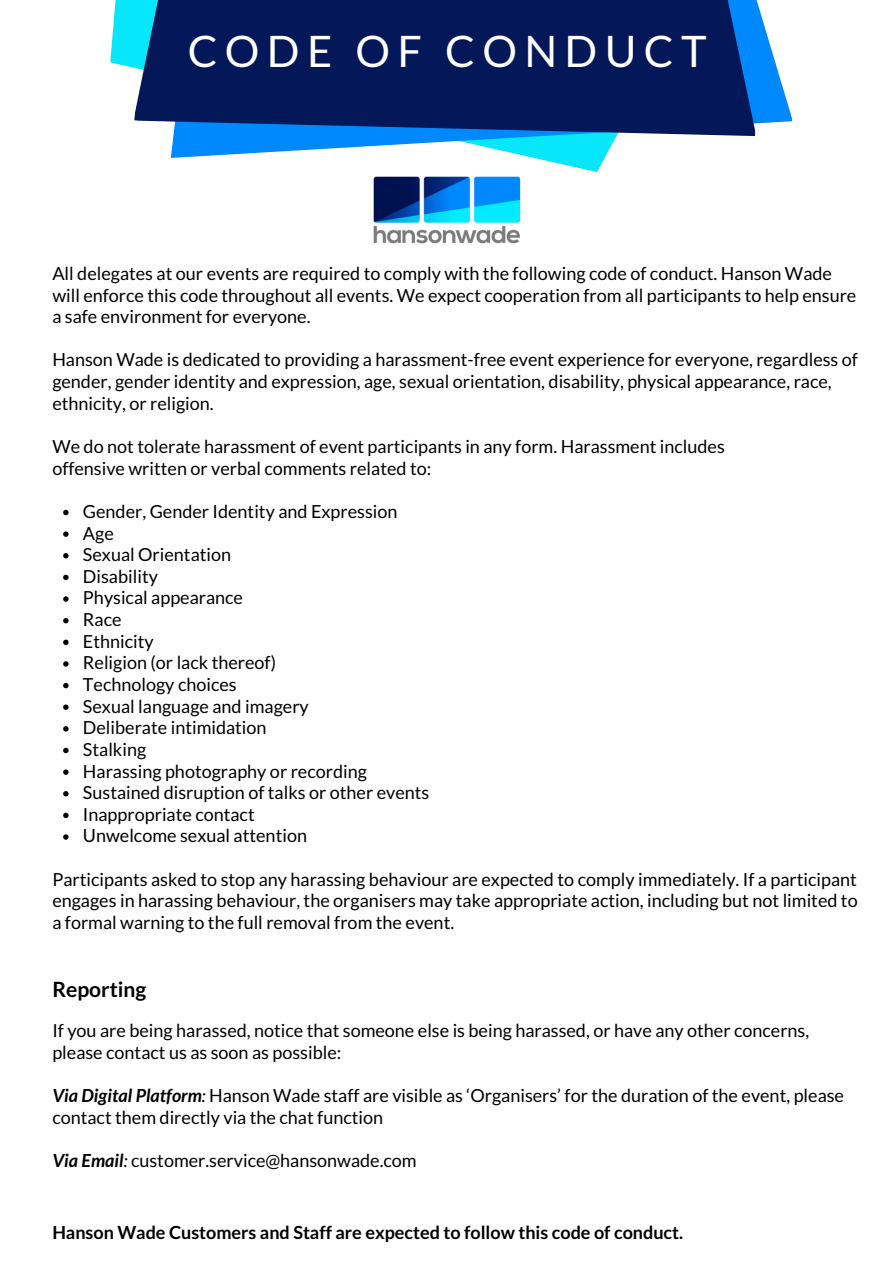
<style>
.page{position:relative;width:894px;height:1264px;background:#fff}
.page>*{position:absolute;margin:0;border:0;box-sizing:border-box;transform-origin:0 0}
.t1{font:43.35px "Lato";letter-spacing:.17em;color:#fff}
.t2{font:700 21px "Lato";color:#000}
.t3{font:18px/21.6px "Lato";color:#000}
.t4{font:700 18px "Lato";color:#000}
.s1{font-weight:700;font-style:italic}
.s2{font-style:italic}
</style>
<div class="page">
<svg style="left:63px;top:510px;width:6px;height:5px"></svg>
<svg style="left:63px;top:531px;width:6px;height:6px"></svg>
<svg style="left:63px;top:553px;width:6px;height:5px"></svg>
<svg style="left:63px;top:574px;width:6px;height:6px"></svg>
<svg style="left:63px;top:596px;width:6px;height:5px"></svg>
<svg style="left:63px;top:618px;width:6px;height:5px"></svg>
<svg style="left:63px;top:639px;width:6px;height:6px"></svg>
<svg style="left:63px;top:661px;width:6px;height:5px"></svg>
<svg style="left:63px;top:683px;width:6px;height:5px"></svg>
<svg style="left:63px;top:704px;width:6px;height:6px"></svg>
<svg style="left:63px;top:726px;width:6px;height:5px"></svg>
<svg style="left:63px;top:747px;width:6px;height:6px"></svg>
<svg style="left:63px;top:769px;width:6px;height:5px"></svg>
<svg style="left:63px;top:791px;width:6px;height:5px"></svg>
<svg style="left:63px;top:812px;width:6px;height:6px"></svg>
<svg style="left:63px;top:834px;width:6px;height:5px"></svg>
<svg style="left:110px;top:0;width:24px;height:68px;background:#2ee9fb"></svg>
<svg style="left:134px;top:0;width:645px;height:172px;fill:#041859"></svg>
<img style="left:373px;top:176px;width:148px;height:68px">
<h1 class="t1" style="left:188px;top:24px;width:520px">CODE OF CONDUCT</h1>
<p class="t3" style="left:52px;top:262px;width:805px">All delegates at our events are required to comply with the following code of conduct. Hanson Wade will enforce this code throughout all events. We expect cooperation from all participants to help ensure a safe environment for everyone.</p>
<p class="t3" style="left:52px;top:349px;width:806px">Hanson Wade is dedicated to providing a harassment-free event experience for everyone, regardless of gender, gender identity and expression, age, sexual orientation, disability, physical appearance, race, ethnicity, or religion.</p>
<p class="t3" style="left:52px;top:435px;width:673px">We do not tolerate harassment of event participants in any form. Harassment includes offensive written or verbal comments related to:</p>
<p class="t3" style="left:83px;top:500px;width:348px">Gender, Gender Identity and Expression<br>Age<br>Sexual Orientation<br>Disability<br>Physical appearance<br>Race<br>Ethnicity<br>Religion (or lack thereof)<br>Technology choices<br>Sexual language and imagery<br>Deliberate intimidation<br>Stalking<br>Harassing photography or recording<br>Sustained disruption of talks or other events<br>Inappropriate contact<br>Unwelcome sexual attention</p>
<p class="t3" style="left:52px;top:868px;width:806px;text-align:justify">Participants asked to stop any harassing behaviour are expected to comply immediately. If a participant engages in harassing behaviour, the organisers may take appropriate action, including but not limited to a formal warning to the full removal from the event.</p>
<p class="t2" style="left:52px;top:975px;width:96px">Reporting</p>
<p class="t3" style="left:52px;top:1019px;width:758px">If you are being harassed, notice that someone else is being harassed, or have any other concerns, please contact us as soon as possible:</p>
<p class="t3" style="left:52px;top:1084px;width:793px"><span class="s1">Via Digital Platform</span><span class="s2">:</span> Hanson Wade staff are visible as ‘Organisers’ for the duration of the event, please contact them directly via the chat function</p>
<p class="t3" style="left:52px;top:1149px;width:366px"><span class="s1">Via Email</span><span class="s2">:</span> customer.service@hansonwade.com</p>
<p class="t4" style="left:52px;top:1220px;width:632px">Hanson Wade Customers and Staff are expected to follow this code of conduct.</p>
</div>
